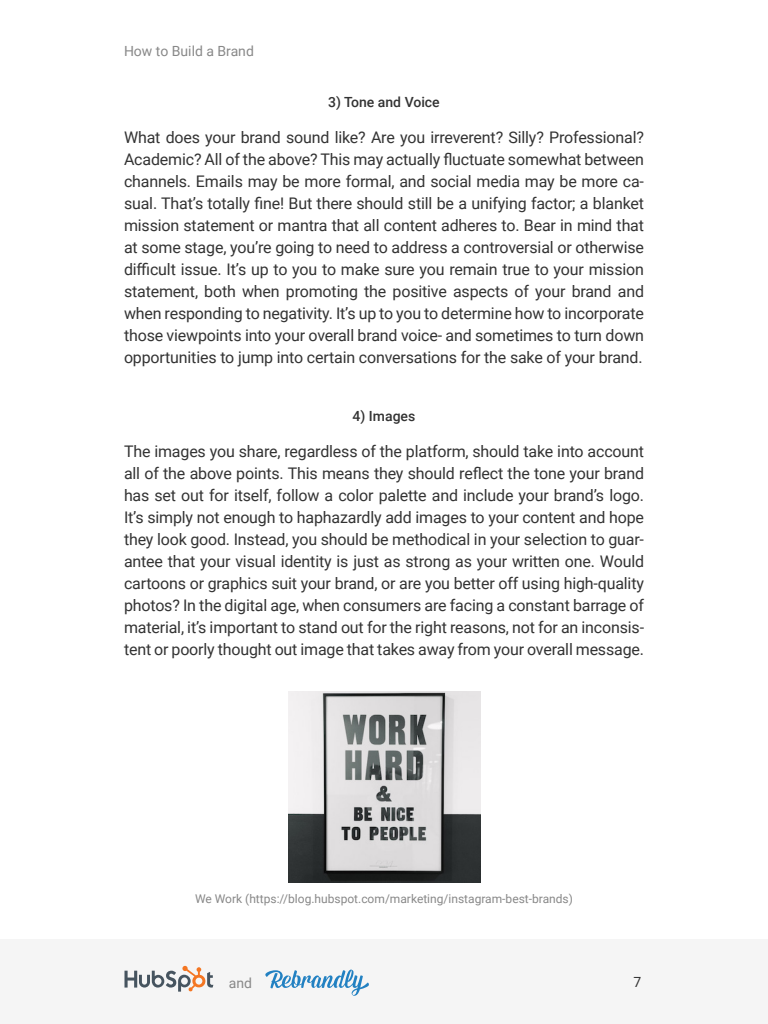
<style>
.page{position:relative;width:768px;height:1024px;background:#fff}
.page>*{position:absolute;margin:0;border:0;box-sizing:border-box;transform-origin:0 0}
.t1{font:16px/22px "Roboto";letter-spacing:-.01em;color:#333;text-align:justify}
.t2{font:500 14px "Roboto";color:#333}
.t3{font:14px "Roboto";color:#888}
.t4{font:14px "Roboto";color:#333}
.t5{font:12px "Roboto";color:#888}
</style>
<div class="page">
<div style="left:0;top:940px;width:768px;height:84px;background:#f5f5f5"></div>
<svg style="left:265px;top:970px;width:86px;height:18px"></svg>
<svg style="left:124px;top:966px;width:89px;height:26px"></svg>
<img style="left:289px;top:691px;width:191px;height:191px">
<p class="t3" style="left:124px;top:42px;width:131px">How to Build a Brand</p>
<p class="t2" style="left:328px;top:92px;width:113px">3) Tone and Voice</p>
<p class="t1" style="left:124px;top:125px;width:522px">What does your brand sound like? Are you irreverent? Silly? Professional?<br>Academic? All of the above? This may actually fluctuate somewhat between channels. Emails may be more formal, and social media may be more ca&shy;sual. That’s totally fine! But there should still be a unifying factor; a blanket mission statement or mantra that all content adheres to. Bear in mind that at some stage, you’re going to need to address a controversial or otherwise difficult issue. It’s up to you to make sure you remain true to your mission statement, both when promoting the positive aspects of your brand and when responding to negativity. It’s up to you to determine how to incorporate those viewpoints into your overall brand voice- and sometimes to turn down opportunities to jump into certain conversations for the sake of your brand.</p>
<p class="t2" style="left:353px;top:406px;width:64px">4) Images</p>
<p class="t1" style="left:124px;top:440px;width:522px">The images you share, regardless of the platform, should take into account all of the above points. This means they should reflect the tone your brand has set out for itself, follow a color palette and include your brand’s logo.<br>It’s simply not enough to haphazardly add images to your content and hope they look good. Instead, you should be methodical in your selection to guar&shy;antee that your visual identity is just as strong as your written one. Would cartoons or graphics suit your brand, or are you better off using high-quality photos? In the digital age, when consumers are facing a constant barrage of material, it’s important to stand out for the right reasons, not for an inconsis&shy;tent or poorly thought out image that takes away from your overall message.</p>
<p class="t5" style="left:195px;top:890px;width:379px">We Work (https://blog.hubspot.com/marketing/instagram-best-brands)</p>
<p class="t3" style="left:229px;top:973px;width:25px">and</p>
<p class="t4" style="left:634px;top:972px;width:9px">7</p>
</div>
